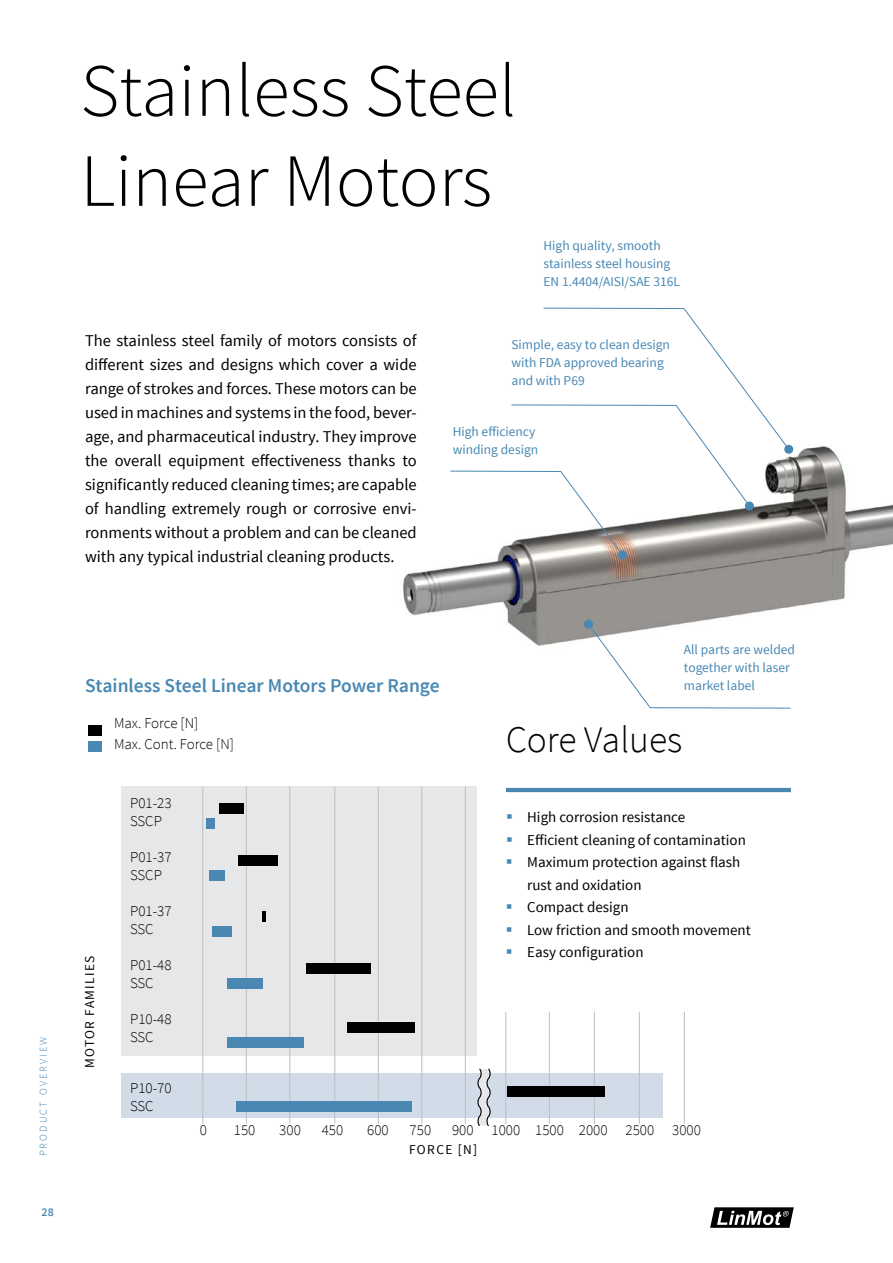
<style>
.page{position:relative;width:893px;height:1263px;background:#fff}
.page>*{position:absolute;margin:0;border:0;box-sizing:border-box;transform-origin:0 0}
.t1{font:300 75px/90px "Source Sans Pro";color:#000}
.t2{font:300 37.5px "Source Sans Pro";color:#000}
.t3{font:600 19.5px "Source Sans Pro";color:#4888b3}
.t4{font:16.5px/24px "Source Sans Pro";color:#000;text-align:justify}
.t5{font:15px/22.5px "Source Sans Pro";color:#000}
.t6{font:300 15px/18px "Source Sans Pro";color:#000}
.t7{font:13.5px/18px "Source Sans Pro";color:#4888b3}
.t8{font:13.5px "Source Sans Pro";letter-spacing:.1em;color:#000}
.t9{font:600 12px "Source Sans Pro";color:#4888b3}
.t10{font:300 10.5px "Source Sans Pro";letter-spacing:.2em;color:#4888b3}
</style>
<div class="page">
<svg style="left:710px;top:1207px;width:84px;height:21px"></svg>
<img style="left:403px;top:445px;width:490px;height:201px">
<hr style="left:506px;top:788px;width:285px;height:4px;background:#4888b3">
<div style="left:89px;top:742px;width:13px;height:10px;background:#4888b3"></div>
<div style="left:89px;top:725px;width:13px;height:11px;background:#000"></div>
<div style="left:121px;top:787px;width:356px;height:269px;background:#e6e7e8"></div>
<div style="left:121px;top:1073px;width:541px;height:44px;background:#d2dce9"></div>
<hr style="left:203px;top:787px;width:1px;height:337px;background:#bcbec0">
<hr style="left:246px;top:787px;width:1px;height:337px;background:#bcbec0">
<hr style="left:290px;top:787px;width:1px;height:337px;background:#bcbec0">
<hr style="left:335px;top:787px;width:1px;height:337px;background:#bcbec0">
<hr style="left:378px;top:787px;width:1px;height:337px;background:#bcbec0">
<hr style="left:422px;top:787px;width:1px;height:337px;background:#bcbec0">
<hr style="left:465px;top:787px;width:1px;height:337px;background:#bcbec0">
<hr style="left:506px;top:1012px;width:1px;height:112px;background:#bcbec0">
<hr style="left:549px;top:1012px;width:1px;height:112px;background:#bcbec0">
<hr style="left:594px;top:1012px;width:1px;height:112px;background:#bcbec0">
<hr style="left:639px;top:1012px;width:1px;height:112px;background:#bcbec0">
<hr style="left:684px;top:1012px;width:1px;height:112px;background:#bcbec0">
<div style="left:206px;top:818px;width:8px;height:10px;background:#4888b3"></div>
<div style="left:209px;top:870px;width:16px;height:11px;background:#4888b3"></div>
<div style="left:227px;top:978px;width:35px;height:11px;background:#4888b3"></div>
<div style="left:227px;top:1037px;width:76px;height:10px;background:#4888b3"></div>
<div style="left:236px;top:1101px;width:175px;height:11px;background:#4888b3"></div>
<div style="left:212px;top:926px;width:19px;height:10px;background:#4888b3"></div>
<div style="left:219px;top:803px;width:25px;height:10px;background:#000"></div>
<div style="left:238px;top:855px;width:40px;height:11px;background:#000"></div>
<div style="left:306px;top:963px;width:65px;height:11px;background:#000"></div>
<div style="left:347px;top:1022px;width:67px;height:10px;background:#000"></div>
<div style="left:507px;top:1086px;width:98px;height:11px;background:#000"></div>
<svg style="left:262px;top:911px;width:3px;height:10px"></svg>
<svg style="left:477px;top:1069px;width:13px;height:56px"></svg>
<svg style="left:587px;top:623px;width:204px;height:86px"></svg>
<div style="left:584px;top:620px;width:9px;height:9px;background:#4888b3;border-radius:50%"></div>
<div style="left:618px;top:550px;width:9px;height:9px;background:#4888b3;border-radius:50%"></div>
<svg style="left:450px;top:307px;width:340px;height:249px"></svg>
<div style="left:784px;top:445px;width:9px;height:9px;background:#4888b3;border-radius:50%"></div>
<h1 class="t1" style="left:81px;top:46px;width:437px">Stainless Steel<br>Linear Motors</h1>
<p class="t7" style="left:544px;top:237px;width:138px">High quality, smooth stainless steel housing<br>EN 1.4404/AISI/SAE 316L</p>
<p class="t4" style="left:85px;top:329px;width:333px">The stainless steel family of motors consists of different sizes and designs which cover a wide range of strokes and forces. These motors can be used in machines and systems in the food, bever&shy;age, and pharmaceutical industry. They improve the overall equipment effectiveness thanks to significantly reduced cleaning times; are capable of handling extremely rough or corrosive envi&shy;ronments without a problem and can be cleaned with any typical industrial cleaning products.</p>
<p class="t7" style="left:511px;top:336px;width:160px">Simple, easy to clean design with FDA approved bearing and with P69</p>
<p class="t7" style="left:453px;top:422px;width:87px">High efficiency winding design</p>
<p class="t10" style="left:37px;top:1156px;width:121px;rotate:-90deg">PRODUCT OVERVIEW</p>
<p class="t9" style="left:42px;top:1205px;width:14px">28</p>
<p class="t3" style="left:85px;top:673px;width:356px">Stainless Steel Linear Motors Power Range</p>
<p class="t6" style="left:114px;top:712px;width:121px;line-height:21px">Max. Force [N]<br>Max. Cont. Force [N]</p>
<p class="t8" style="left:81px;top:1068px;width:114px;rotate:-90deg">MOTOR FAMILIES</p>
<p class="t6" style="left:130px;top:794px;width:43px">P01-23<br>SSCP</p>
<p class="t6" style="left:130px;top:848px;width:43px">P01-37<br>SSCP</p>
<p class="t6" style="left:130px;top:902px;width:43px">P01-37<br>SSC</p>
<p class="t6" style="left:130px;top:956px;width:43px">P01-48<br>SSC</p>
<p class="t6" style="left:130px;top:1010px;width:43px">P10-48<br>SSC</p>
<p class="t6" style="left:130px;top:1079px;width:43px">P10-70<br>SSC</p>
<p class="t7" style="left:684px;top:641px;width:113px">All parts are welded together with laser market label</p>
<h2 class="t2" style="left:506px;top:717px;width:178px">Core Values</h2>
<p class="t5" style="left:527px;top:806px;width:225px">High corrosion resistance<br>Efficient cleaning of contamination<br>Maximum protection against flash rust and oxidation<br>Compact design<br>Low friction and smooth movement<br>Easy configuration</p>
<p class="t6" style="left:200px;top:1121px;width:9px">0</p>
<p class="t6" style="left:234px;top:1121px;width:23px">150</p>
<p class="t6" style="left:279px;top:1121px;width:23px">300</p>
<p class="t6" style="left:322px;top:1121px;width:23px">450</p>
<p class="t6" style="left:367px;top:1121px;width:23px">600</p>
<p class="t6" style="left:410px;top:1121px;width:23px">750</p>
<p class="t6" style="left:452px;top:1121px;width:250px">900 1000 1500 2000 2500 3000</p>
<p class="t8" style="left:409px;top:1141px;width:70px">FORCE [N]</p>
</div>
